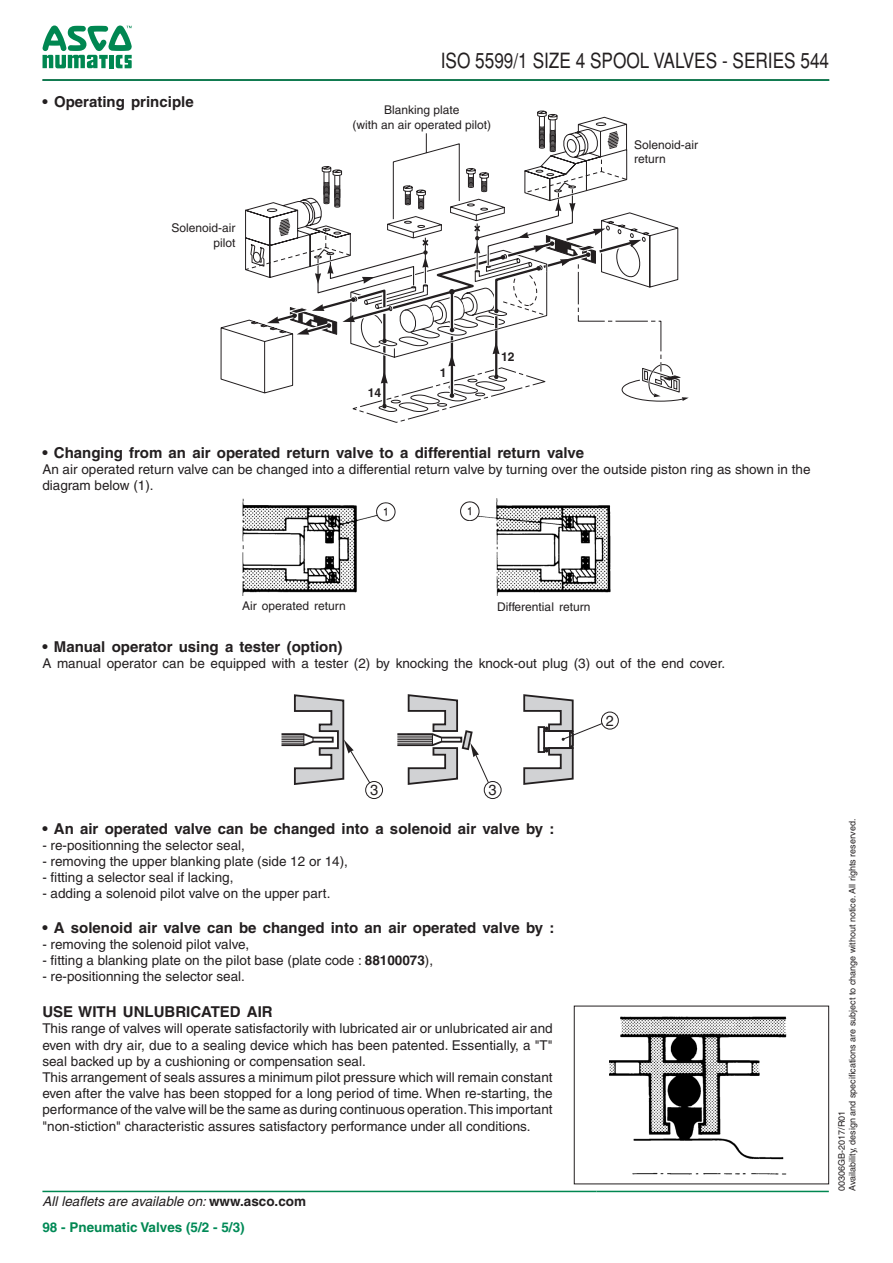
<style>
.page{position:relative;width:893px;height:1263px;background:#fff}
.page>*{position:absolute;margin:0;border:0;box-sizing:border-box;transform-origin:0 0}
.t1{font:condensed 21px "Helvetica";color:#231f20}
.TITRE_CHAPITRE{font:700 15px "Helvetica";color:#231f20}
.t2{font:14.7px "Helvetica";color:#231f20}
.Texte{font:13.5px/16.2px "Helvetica";color:#231f20;text-align:justify}
.TITRE_CHAPITRE-2{font:13.5px "Helvetica";color:#231f20}
.t3{font:italic 13.5px "Helvetica";color:#231f20}
.t4{font:700 13.5px "Helvetica";color:#008751}
.t5{font:700 12.15px "Helvetica";color:#231f20}
.t6{font:12px "Helvetica";color:#231f20}
.t7{font:9px "Helvetica";color:#231f20}
.s1{font-weight:700}
.s2{font-weight:700;font-style:normal}
.s3{color:#008a57}
</style>
<div class="page">
<hr style="left:42px;top:1191px;width:555px;height:1px;background:#008751">
<hr style="left:597px;top:1191px;width:232px;height:1px;background:#008751">
<hr style="left:43px;top:79px;width:786px;height:2px;background:#008751">
<svg style="left:43px;top:26px;width:89px;height:42px"></svg>
<div style="left:574px;top:1006px;width:255px;height:178px;border:1px solid #231f20"></div>
<img style="left:609px;top:1017px;width:178px;height:157px">
<img style="left:243px;top:498px;width:368px;height:97px">
<img style="left:377px;top:502px;width:19px;height:19px">
<img style="left:460px;top:502px;width:19px;height:19px">
<svg style="left:281px;top:694px;width:338px;height:105px"></svg>
<hr style="left:397px;top:739px;width:35px;height:1px;background:#231f20">
<hr style="left:397px;top:737px;width:35px;height:1px;background:#231f20">
<hr style="left:397px;top:736px;width:35px;height:1px;background:#231f20">
<hr style="left:397px;top:741px;width:35px;height:1px;background:#231f20">
<hr style="left:397px;top:743px;width:35px;height:1px;background:#231f20">
<svg style="left:243px;top:111px;width:446px;height:312px"></svg>
<p class="TITRE_CHAPITRE" style="left:43px;top:93px;width:153px">• Operating principle</p>
<p class="t6" style="left:171px;top:221px;width:66px">Solenoid-air</p>
<p class="t6" style="left:213px;top:236px;width:24px">pilot</p>
<p class="t1" style="left:441px;top:48px;width:390px">ISO 5599/1 SIZE 4 SPOOL VALVES - SERIES 544</p>
<p class="t6" style="left:384px;top:103px;width:77px">Blanking plate</p>
<p class="t6" style="left:353px;top:118px;width:140px">(with an air operated pilot)</p>
<p class="t5" style="left:368px;top:385px;width:15px">14</p>
<p class="t5" style="left:440px;top:366px;width:8px">1</p>
<p class="t5" style="left:501px;top:350px;width:15px">12</p>
<p class="t6" style="left:634px;top:138px;width:66px">Solenoid-air</p>
<p class="t6" style="left:634px;top:152px;width:33px">return</p>
<p class="TITRE_CHAPITRE" style="left:42px;top:443px;width:543px">• Changing from an air operated return valve to a differential return valve</p>
<p class="Texte" style="left:42px;top:461px;width:770px">An air operated return valve can be changed into a differential return valve by turning over the outside piston ring as shown in the diagram below (1).</p>
<p class="t6" style="left:242px;top:599px;width:105px">Air operated return</p>
<p class="t6" style="left:497px;top:599px;width:95px">Differential return</p>
<p class="TITRE_CHAPITRE" style="left:42px;top:637px;width:302px">• Manual operator using a tester (option)</p>
<p class="TITRE_CHAPITRE-2" style="left:42px;top:655px;width:684px">A manual operator can be equipped with a tester (2) by knocking the knock-out plug (3) out of the end cover.</p>
<p class="t2" style="left:370px;top:781px;width:10px">3</p>
<p class="t2" style="left:489px;top:781px;width:10px">3</p>
<p class="TITRE_CHAPITRE" style="left:42px;top:819px;width:514px">• An air operated valve can be changed into a solenoid air valve by :</p>
<p class="Texte" style="left:42px;top:837px;width:204px">- re-positionning the selector seal,</p>
<p class="Texte" style="left:42px;top:853px;width:307px">- removing the upper blanking plate (side 12 or 14),</p>
<p class="Texte" style="left:42px;top:869px;width:193px">- fitting a selector seal if lacking,</p>
<p class="Texte" style="left:42px;top:885px;width:290px">- adding a solenoid pilot valve on the upper part.</p>
<p class="TITRE_CHAPITRE" style="left:42px;top:918px;width:514px">• A solenoid air valve can be changed into an air operated valve by :</p>
<p class="Texte" style="left:42px;top:936px;width:208px">- removing the solenoid pilot valve,</p>
<p class="Texte" style="left:42px;top:952px;width:392px">- fitting a blanking plate on the pilot base (plate code : <span class="s1">88100073</span>),</p>
<p class="Texte" style="left:42px;top:968px;width:204px">- re-positionning the selector seal.</p>
<p class="TITRE_CHAPITRE" style="left:42px;top:1003px;width:232px">USE WITH UNLUBRICATED AIR</p>
<p class="Texte" style="left:42px;top:1020px;width:512px">This range of valves will operate satisfactorily with lubricated air or unlubricated air and even with dry air, due to a sealing device which has been patented. Essentially, a "T" seal backed up by a cushioning or compensation seal.</p>
<p class="Texte" style="left:42px;top:1069px;width:512px">This arrangement of seals assures a minimum pilot pressure which will remain constant even after the valve has been stopped for a long period of time. When re-starting, the performance of the valve will be the same as during continuous operation. This important "non-stiction" characteristic assures satisfactory performance under all conditions.</p>
<p class="t3" style="left:43px;top:1193px;width:265px">All leaflets are available on: <span class="s2">www.asco.com</span></p>
<p class="t4" style="left:42px;top:1219px;width:204px"><span class="s3">98 -</span> Pneumatic Valves <span class="s3">(5/2 - 5/3)</span></p>
<p class="t2" style="left:606px;top:712px;width:10px">2</p>
<p class="t7" style="left:847px;top:1191px;width:373px;rotate:-90deg">Availability, design and specifications are subject to change without notice. All rights reserved.</p>
<p class="t7" style="left:836px;top:1191px;width:82px;rotate:-90deg">00306GB-2017/R01</p>
</div>
